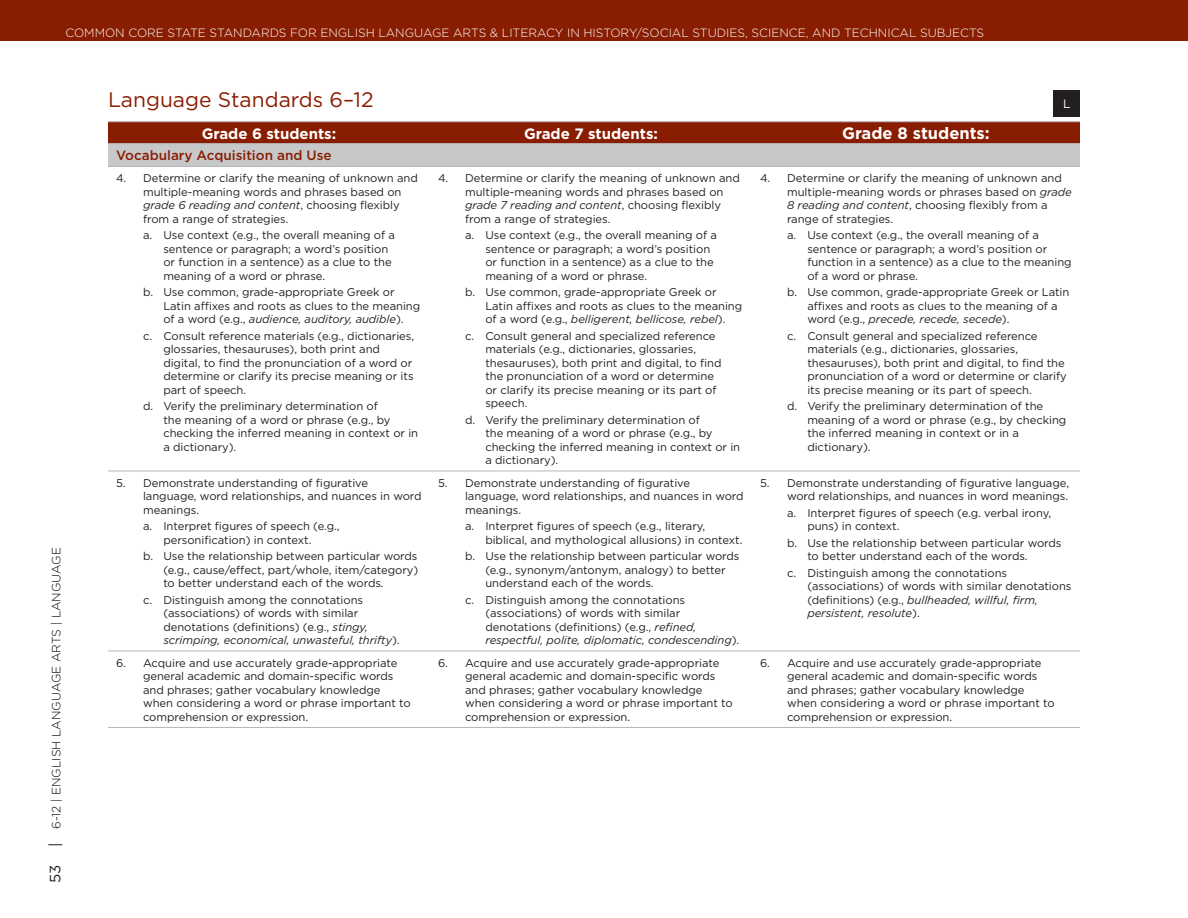
<style>
.page{position:relative;width:1188px;height:918px;background:#fff}
.page>*{position:absolute;margin:0;border:0;box-sizing:border-box;transform-origin:0 0}
.t1{font:21px "Gotham";color:#891d02}
.t2{font:700 16.5px "Gotham";color:#fff}
.t3{font:700 15px "Gotham";color:#fff}
.t4{font:500 13.5px "Gotham";color:#891d02}
.t5{font:300 12px "Gotham";color:#fff}
.t6{font:300 12px "Gotham";color:#000}
.t7{font:12px "Gotham";color:#fff}
.t8{font:11.25px/13.5px "Gotham";letter-spacing:-.005em;color:#231f20}
.s1{font-weight:400;font-size:15px;color:#231f20}
.s2{font-style:italic}
</style>
<div class="page">
<div style="left:0;top:0;width:1188px;height:41px;background:#891d02"></div>
<div style="left:1054px;top:90px;width:26px;height:26px;background:#231f20"></div>
<div style="left:108px;top:122px;width:972px;height:21px;background:#891d02"></div>
<div style="left:108px;top:144px;width:972px;height:22px;background:#c7c8ca"></div>
<hr style="left:108px;top:121px;width:322px;height:1px;background:#b5b7bb">
<hr style="left:430px;top:121px;width:322px;height:1px;background:#b5b7bb">
<hr style="left:752px;top:121px;width:328px;height:1px;background:#b5b7bb">
<hr style="left:108px;top:143px;width:322px;height:1px;background:#b5b7bb">
<hr style="left:430px;top:143px;width:322px;height:1px;background:#b5b7bb">
<hr style="left:752px;top:143px;width:328px;height:1px;background:#b5b7bb">
<hr style="left:108px;top:166px;width:322px;height:1px;background:#b5b7bb">
<hr style="left:430px;top:166px;width:322px;height:1px;background:#b5b7bb">
<hr style="left:752px;top:166px;width:328px;height:1px;background:#b5b7bb">
<hr style="left:108px;top:471px;width:322px;height:1px;background:#b5b7bb">
<hr style="left:430px;top:471px;width:322px;height:1px;background:#b5b7bb">
<hr style="left:752px;top:471px;width:328px;height:1px;background:#b5b7bb">
<hr style="left:108px;top:651px;width:322px;height:1px;background:#b5b7bb">
<hr style="left:430px;top:651px;width:322px;height:1px;background:#b5b7bb">
<hr style="left:752px;top:651px;width:328px;height:1px;background:#b5b7bb">
<hr style="left:108px;top:727px;width:322px;height:1px;background:#b5b7bb">
<hr style="left:430px;top:727px;width:322px;height:1px;background:#b5b7bb">
<hr style="left:752px;top:727px;width:328px;height:1px;background:#b5b7bb">
<p class="t5" style="left:65px;top:25px;width:920px">COMMON CORE STATE STANDARDS FOR ENGLISH LANGUAGE ARTS &amp; LITERACY IN HISTORY/SOCIAL STUDIES, SCIENCE, AND TECHNICAL SUBJECTS</p>
<p class="t6" style="left:49px;top:883px;width:338px;rotate:-90deg"><span class="s1">53 |</span> 6-12 | ENGLISH LANGUAGE ARTS | LANGUAGE</p>
<h1 class="t1" style="left:108px;top:86px;width:267px">Language Standards 6–12</h1>
<h3 class="t3" style="left:202px;top:123px;width:136px">Grade 6 students:</h3>
<h3 class="t3" style="left:524px;top:123px;width:135px">Grade 7 students:</h3>
<h2 class="t2" style="left:842px;top:123px;width:149px">Grade 8 students:</h2>
<p class="t4" style="left:116px;top:147px;width:217px">Vocabulary Acquisition and Use</p>
<p class="t8" style="left:143px;top:171px;width:276px;text-indent:-27px">4. Determine or clarify the meaning of unknown and multiple-meaning words and phrases based on <span class="s2">grade 6 reading and content</span>, choosing flexibly from a range of strategies.</p>
<p class="t8" style="left:163px;top:228px;width:233px;text-indent:-20px">a. Use context (e.g., the overall meaning of a sentence or paragraph; a word’s position or function in a sentence) as a clue to the meaning of a word or phrase.</p>
<p class="t8" style="left:163px;top:285px;width:258px;text-indent:-20px">b. Use common, grade-appropriate Greek or<br>Latin affixes and roots as clues to the meaning of a word (e.g., <span class="s2">audience, auditory, audible</span>).</p>
<p class="t8" style="left:163px;top:329px;width:252px;text-indent:-20px">c. Consult reference materials (e.g., dictionaries, glossaries, thesauruses), both print and digital, to find the pronunciation of a word or determine or clarify its precise meaning or its part of speech.</p>
<p class="t8" style="left:163px;top:399px;width:256px;text-indent:-20px">d. Verify the preliminary determination of<br>the meaning of a word or phrase (e.g., by checking the inferred meaning in context or in a dictionary).</p>
<p class="t7" style="left:1063px;top:96px;width:9px">L</p>
<p class="t8" style="left:465px;top:171px;width:276px;text-indent:-27px">4. Determine or clarify the meaning of unknown and multiple-meaning words and phrases based on <span class="s2">grade 7 reading and content</span>, choosing flexibly from a range of strategies.</p>
<p class="t8" style="left:485px;top:228px;width:233px;text-indent:-20px">a. Use context (e.g., the overall meaning of a sentence or paragraph; a word’s position or function in a sentence) as a clue to the meaning of a word or phrase.</p>
<p class="t8" style="left:485px;top:285px;width:258px;text-indent:-20px">b. Use common, grade-appropriate Greek or<br>Latin affixes and roots as clues to the meaning of a word (e.g., <span class="s2">belligerent, bellicose, rebel</span>).</p>
<p class="t8" style="left:485px;top:329px;width:238px;text-indent:-20px">c. Consult general and specialized reference materials (e.g., dictionaries, glossaries, thesauruses), both print and digital, to find the pronunciation of a word or determine or clarify its precise meaning or its part of speech.</p>
<p class="t8" style="left:485px;top:413px;width:256px;text-indent:-20px">d. Verify the preliminary determination of<br>the meaning of a word or phrase (e.g., by checking the inferred meaning in context or in a dictionary).</p>
<p class="t8" style="left:787px;top:171px;width:286px;text-indent:-27px">4. Determine or clarify the meaning of unknown and multiple-meaning words or phrases based on <span class="s2">grade 8 reading and content</span>, choosing flexibly from a range of strategies.</p>
<p class="t8" style="left:807px;top:228px;width:266px;text-indent:-20px">a. Use context (e.g., the overall meaning of a sentence or paragraph; a word’s position or function in a sentence) as a clue to the meaning of a word or phrase.</p>
<p class="t8" style="left:807px;top:285px;width:264px;text-indent:-20px">b. Use common, grade-appropriate Greek or Latin affixes and roots as clues to the meaning of a word (e.g., <span class="s2">precede, recede, secede</span>).</p>
<p class="t8" style="left:807px;top:329px;width:261px;text-indent:-20px">c. Consult general and specialized reference materials (e.g., dictionaries, glossaries, thesauruses), both print and digital, to find the pronunciation of a word or determine or clarify its precise meaning or its part of speech.</p>
<p class="t8" style="left:807px;top:399px;width:261px;text-indent:-20px">d. Verify the preliminary determination of the meaning of a word or phrase (e.g., by checking the inferred meaning in context or in a dictionary).</p>
<p class="t8" style="left:143px;top:476px;width:280px;text-indent:-27px">5. Demonstrate understanding of figurative language, word relationships, and nuances in word meanings.</p>
<p class="t8" style="left:163px;top:519px;width:178px;text-indent:-20px">a. Interpret figures of speech (e.g., personification) in context.</p>
<p class="t8" style="left:163px;top:549px;width:257px;text-align:justify;text-indent:-20px">b. Use the relationship between particular words (e.g., cause/effect, part/whole, item/category) to better understand each of the words.</p>
<p class="t8" style="left:163px;top:593px;width:238px;text-indent:-20px">c. Distinguish among the connotations (associations) of words with similar denotations (definitions) (e.g., <span class="s2">stingy, scrimping, economical, unwasteful, thrifty</span>).</p>
<p class="t8" style="left:465px;top:476px;width:280px;text-indent:-27px">5. Demonstrate understanding of figurative language, word relationships, and nuances in word meanings.</p>
<p class="t8" style="left:485px;top:519px;width:259px;text-indent:-20px">a. Interpret figures of speech (e.g., literary, biblical, and mythological allusions) in context.</p>
<p class="t8" style="left:485px;top:549px;width:256px;text-indent:-20px">b. Use the relationship between particular words (e.g., synonym/antonym, analogy) to better understand each of the words.</p>
<p class="t8" style="left:485px;top:593px;width:255px;text-indent:-20px">c. Distinguish among the connotations (associations) of words with similar denotations (definitions) (e.g., <span class="s2">refined, respectful, polite, diplomatic, condescending</span>).</p>
<p class="t8" style="left:760px;top:476px;width:311px;text-align:right">5. Demonstrate understanding of figurative language, word relationships, and nuances in word meanings.</p>
<p class="t8" style="left:807px;top:506px;width:245px;text-indent:-20px">a. Interpret figures of speech (e.g. verbal irony, puns) in context.</p>
<p class="t8" style="left:807px;top:536px;width:256px;text-indent:-20px">b. Use the relationship between particular words to better understand each of the words.</p>
<p class="t8" style="left:807px;top:566px;width:266px;text-indent:-20px">c. Distinguish among the connotations (associations) of words with similar denotations (definitions) (e.g., <span class="s2">bullheaded, willful, firm, persistent, resolute</span>).</p>
<p class="t8" style="left:143px;top:656px;width:269px;text-indent:-27px">6. Acquire and use accurately grade-appropriate general academic and domain-specific words and phrases; gather vocabulary knowledge when considering a word or phrase important to comprehension or expression.</p>
<p class="t8" style="left:465px;top:656px;width:269px;text-indent:-27px">6. Acquire and use accurately grade-appropriate general academic and domain-specific words and phrases; gather vocabulary knowledge when considering a word or phrase important to comprehension or expression.</p>
<p class="t8" style="left:787px;top:656px;width:269px;text-indent:-27px">6. Acquire and use accurately grade-appropriate general academic and domain-specific words and phrases; gather vocabulary knowledge when considering a word or phrase important to comprehension or expression.</p>
</div>
